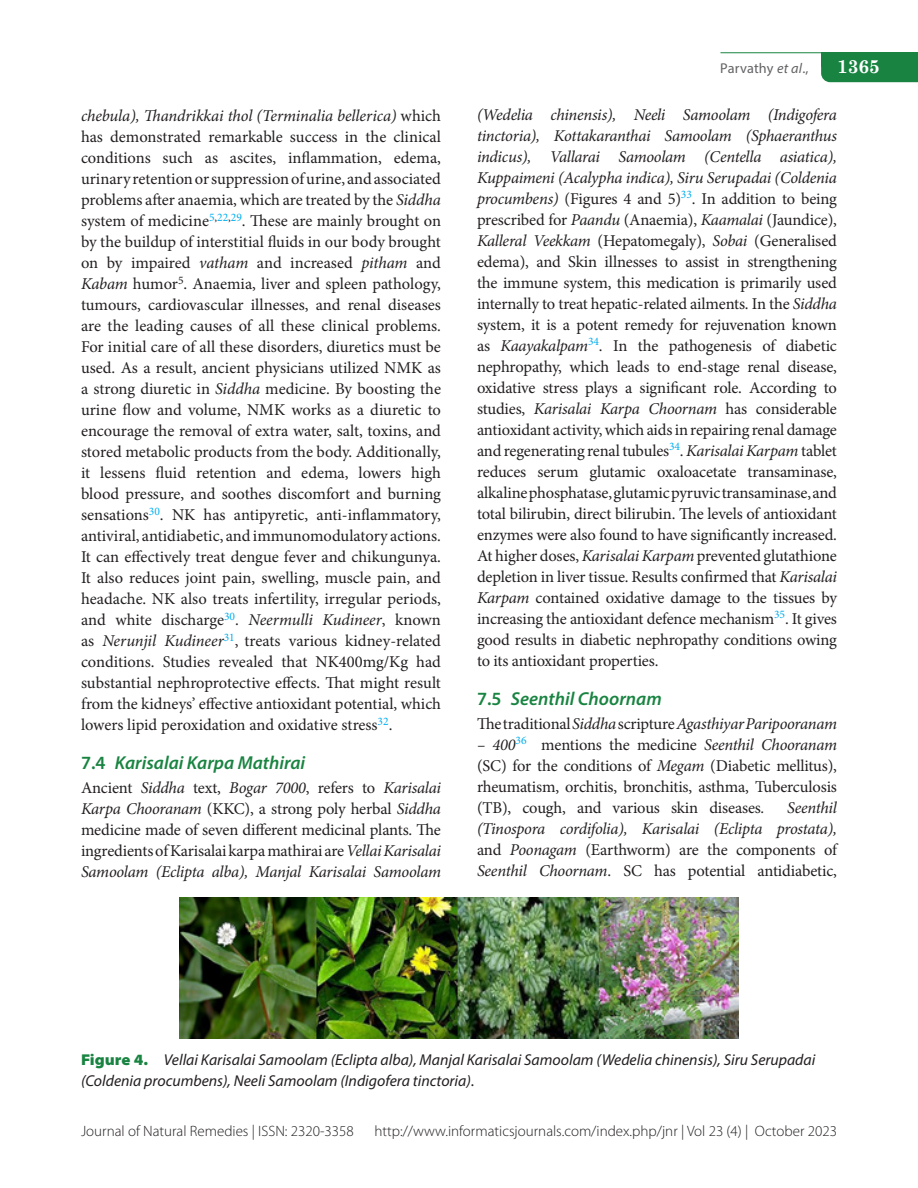
<style>
.page{position:relative;width:918px;height:1188px;background:#fff}
.page>*{position:absolute;margin:0;border:0;box-sizing:border-box;transform-origin:0 0}
.B_level{font:italic 600 18.75px "Myriad Pro";color:#198441}
.t1{font:700 18.75px "Century Schoolbook";color:#fff}
.Para_flush{font:16.5px/21px "Minion Pro";letter-spacing:-.01em;color:#231f20;text-align:justify}
.Para_flush-2{font:italic 16.5px/21px "Minion Pro";letter-spacing:-.02em;color:#231f20;text-align:justify}
.Fig_cap{font:italic 15.75px/21.1px "Myriad Pro";color:#231f20}
.t2{font:300 15px "Myriad Pro";color:#231f20}
.t3{font:14.25px "Myriad Pro";letter-spacing:.01em;color:#636366}
.s1{font-style:italic}
.s2{font-style:normal}
.s3{font-weight:900;font-style:normal;font-stretch:semi-expanded;color:#198441}
</style>
<div class="page">
<svg style="left:821px;top:67px;width:97px;height:15px"></svg>
<div style="left:821px;top:53px;width:97px;height:14px;background:#198441"></div>
<div style="left:891px;top:68px;width:27px;height:14px;background:#198441"></div>
<hr style="left:720px;top:52px;width:198px;height:1px;background:#198441">
<img style="left:180px;top:898px;width:558px;height:140px">
<p class="Para_flush" style="left:81px;top:106px;width:362px"><span class="s1">chebula), Thandrikkai thol (Terminalia bellerica)</span> which has demonstrated remarkable success in the clinical conditions such as ascites, inflammation, edema, urinary retention or suppression of urine, and associated problems after anaemia, which are treated by the <span class="s1">Siddha </span>system of medicine<sup>5</sup><sup>,</sup><sup>22</sup><sup>,</sup><sup>29</sup>. These are mainly brought on by the buildup of interstitial fluids in our body brought on by impaired <span class="s1">vatham</span> and increased <span class="s1">pitham</span> and <span class="s1">Kabam</span> humor<sup>5</sup>. Anaemia, liver and spleen pathology, tumours, cardiovascular illnesses, and renal diseases are the leading causes of all these clinical problems.<br>For initial care of all these disorders, diuretics must be used. As a result, ancient physicians utilized NMK as a strong diuretic in <span class="s1">Siddha</span> medicine. By boosting the urine flow and volume, NMK works as a diuretic to encourage the removal of extra water, salt, toxins, and stored metabolic products from the body. Additionally, it lessens fluid retention and edema, lowers high blood pressure, and soothes discomfort and burning sensations<sup>30</sup>. NK has antipyretic, anti-inflammatory, antiviral, antidiabetic, and immunomodulatory actions.<br>It can effectively treat dengue fever and chikungunya.<br>It also reduces joint pain, swelling, muscle pain, and headache. NK also treats infertility, irregular periods, and white discharge<sup>30</sup>. <span class="s1">Neermulli Kudineer</span>, known as <span class="s1">Nerunjil Kudineer</span><sup>31</sup>, treats various kidney-related conditions. Studies revealed that NK400mg/Kg had substantial nephroprotective effects. That might result from the kidneys’ effective antioxidant potential, which lowers lipid peroxidation and oxidative stress<sup>32</sup>.</p>
<p class="B_level" style="left:81px;top:751px;width:226px"><span class="s2">7.4</span> Karisalai Karpa Mathirai</p>
<p class="Para_flush" style="left:81px;top:778px;width:362px">Ancient <span class="s1">Siddha</span> text, <span class="s1">Bogar 7000</span>, refers to <span class="s1">Karisalai Karpa Chooranam</span> (KKC), a strong poly herbal <span class="s1">Siddha </span>medicine made of seven different medicinal plants. The ingredients of Karisalai karpa mathirai are <span class="s1">Vellai Karisalai Samoolam (Eclipta alba), Manjal Karisalai Samoolam</span></p>
<p class="t3" style="left:720px;top:59px;width:90px">Parvathy <span class="s1">et al</span>.,</p>
<p class="t1" style="left:837px;top:52px;width:45px">1365</p>
<p class="Para_flush" style="left:477px;top:104px;width:362px"><span class="s1">(Wedelia chinensis), Neeli Samoolam (Indigofera tinctoria), Kottakaranthai Samoolam (Sphaeranthus indicus), Vallarai Samoolam (Centella asiatica), Kuppaimeni (Acalypha indica), Siru Serupadai (Coldenia procumbens)</span> (Figures 4 and 5)<sup>33</sup>. In addition to being prescribed for <span class="s1">Paandu</span> (Anaemia), <span class="s1">Kaamalai</span> (Jaundice), <span class="s1">Kalleral Veekkam</span> (Hepatomegaly), <span class="s1">Sobai</span> (Generalised edema), and Skin illnesses to assist in strengthening the immune system, this medication is primarily used internally to treat hepatic-related ailments. In the <span class="s1">Siddha </span>system, it is a potent remedy for rejuvenation known as <span class="s1">Kaayakalpam</span><sup>34</sup>. In the pathogenesis of diabetic nephropathy, which leads to end-stage renal disease, oxidative stress plays a significant role. According to studies, <span class="s1">Karisalai Karpa Choornam</span> has considerable antioxidant activity, which aids in repairing renal damage and regenerating renal tubules<sup>34</sup>. <span class="s1">Karisalai Karpam</span> tablet reduces serum glutamic oxaloacetate transaminase, alkaline phosphatase, glutamic pyruvic transaminase, and total bilirubin, direct bilirubin. The levels of antioxidant enzymes were also found to have significantly increased.<br>At higher doses, <span class="s1">Karisalai Karpam</span> prevented glutathione depletion in liver tissue. Results confirmed that <span class="s1">Karisalai Karpam</span> contained oxidative damage to the tissues by increasing the antioxidant defence mechanism<sup>35</sup>. It gives good results in diabetic nephropathy conditions owing to its antioxidant properties.</p>
<p class="B_level" style="left:477px;top:687px;width:186px"><span class="s2">7.5</span> Seenthil Choornam</p>
<p class="Para_flush-2" style="left:477px;top:713px;width:361px"><span class="s2">The traditional</span> Siddha <span class="s2">scripture</span> Agasthiyar Paripooranam</p>
<p class="Para_flush" style="left:477px;top:734px;width:362px"><span class="s1">– 400</span><sup>36</sup> mentions the medicine <span class="s1">Seenthil Chooranam </span>(SC) for the conditions of <span class="s1">Megam</span> (Diabetic mellitus), rheumatism, orchitis, bronchitis, asthma, Tuberculosis (TB), cough, and various skin diseases<span class="s1">.</span></p>
<p class="Para_flush-2" style="left:477px;top:797px;width:362px;text-indent:310px">Seenthil (Tinospora cordifolia), Karisalai (Eclipta prostata), <span class="s2">and</span> Poonagam <span class="s2">(Earthworm) are the components of </span>Seenthil Choornam<span class="s2">. SC has potential antidiabetic,</span></p>
<p class="Fig_cap" style="left:81px;top:1049px;width:736px"><span class="s3">Figure 4.</span> Vellai Karisalai Samoolam (Eclipta alba), Manjal Karisalai Samoolam (Wedelia chinensis), Siru Serupadai (Coldenia procumbens), Neeli Samoolam (Indigofera tinctoria)<span class="s2">.</span></p>
<p class="t2" style="left:81px;top:1122px;width:274px">Journal of Natural Remedies | ISSN: 2320-3358</p>
<p class="t2" style="left:375px;top:1122px;width:464px">http://www.informaticsjournals.com/index.php/jnr | Vol 23 (4) | October 2023</p>
</div>
